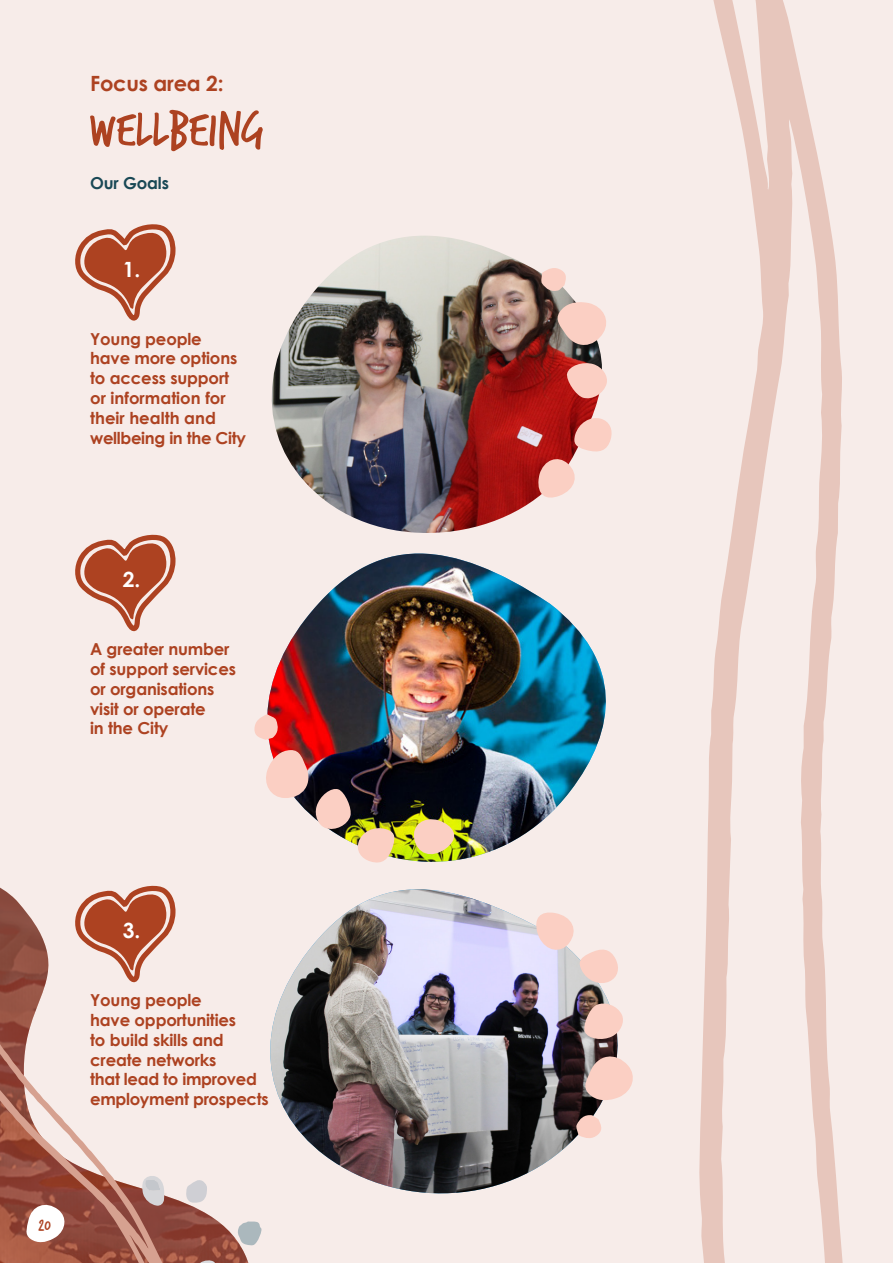
<style>
.page{position:relative;width:893px;height:1263px;background:#f7ece9}
.page>*{position:absolute;margin:0;border:0;box-sizing:border-box;transform-origin:0 0}
.t1{font:52.5px "Trash Hand";color:#ad4221}
.t2{font:700 21px "Century Gothic";letter-spacing:-.01em;color:#ad4221}
.t3{font:700 21px "Century Gothic";color:#fff}
.t4{font:18px "Trash Hand";color:#ad4221}
.t5{font:700 16.5px/19.8px "Century Gothic";letter-spacing:-.01em;color:#ad4221}
.t6{font:700 16.5px "Century Gothic";letter-spacing:-.01em;color:#194855}
</style>
<div class="page">
<img style="left:270px;top:889px;width:303px;height:305px">
<svg style="left:699px;top:0;width:144px;height:1263px"></svg>
<img style="left:0;top:887px;width:248px;height:376px">
<svg style="left:0;top:914px;width:189px;height:349px"></svg>
<svg style="left:237px;top:1221px;width:25px;height:24px"></svg>
<svg style="left:194px;top:1259px;width:24px;height:4px"></svg>
<svg style="left:186px;top:1178px;width:21px;height:25px"></svg>
<svg style="left:142px;top:1175px;width:22px;height:31px"></svg>
<svg style="left:75px;top:224px;width:101px;height:408px"></svg>
<svg style="left:533px;top:910px;width:100px;height:230px"></svg>
<img style="left:267px;top:559px;width:339px;height:301px">
<img style="left:254px;top:714px;width:204px;height:149px">
<img style="left:271px;top:236px;width:266px;height:323px">
<svg style="left:537px;top:268px;width:75px;height:230px"></svg>
<p class="t2" style="left:90px;top:70px;width:135px">Focus area 2:</p>
<p class="t1" style="left:90px;top:104px;width:176px">WELLBEING</p>
<p class="t6" style="left:90px;top:172px;width:80px">Our Goals</p>
<p class="t3" style="left:123px;top:256px;width:19px">1.</p>
<p class="t5" style="left:90px;top:328px;width:157px">Young people have more options to access support or information for their health and wellbeing in the City</p>
<p class="t3" style="left:123px;top:566px;width:19px">2.</p>
<p class="t5" style="left:90px;top:639px;width:147px">A greater number of support services or organisations visit or operate<br>in the City</p>
<p class="t3" style="left:123px;top:917px;width:19px">3.</p>
<p class="t5" style="left:90px;top:990px;width:180px">Young people<br>have opportunities<br>to build skills and create networks<br>that lead to improved employment prospects</p>
<p class="t4" style="left:38px;top:1217px;width:14px">20</p>
</div>
